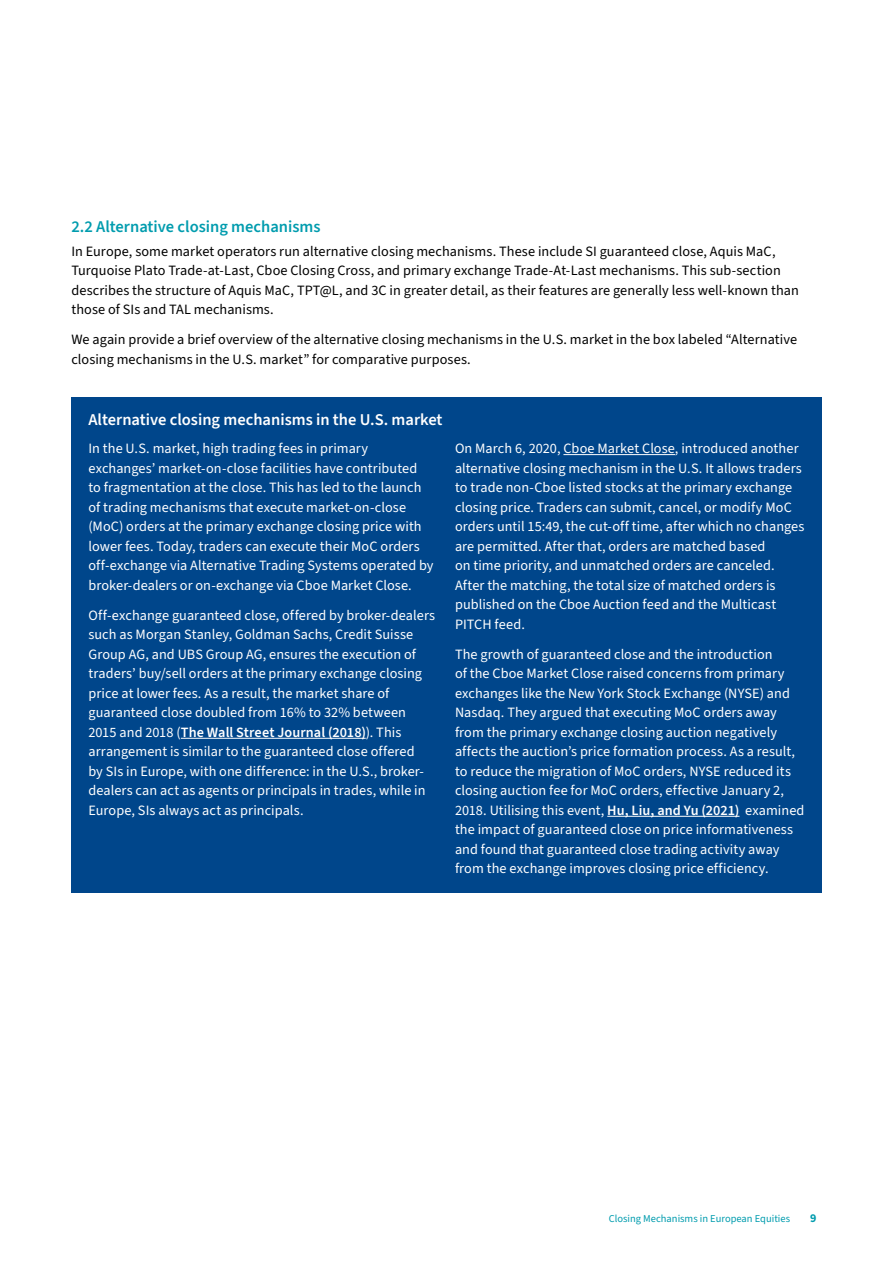
<style>
.page{position:relative;width:893px;height:1263px;background:#fff}
.page>*{position:absolute;margin:0;border:0;box-sizing:border-box;transform-origin:0 0}
.Heading_2{font:600 16.5px "Source Sans 3";color:#fff}
.Heading_2-2{font:600 16.5px "Source Sans 3";color:#009cae}
.Body_Copy{font:14.25px/19.5px "Source Sans 3";letter-spacing:.005em;color:#fff}
.Body_Copy-2{font:14.25px/19.5px "Source Sans 3";letter-spacing:.005em;color:#000}
.t1{font:700 12px "Source Sans 3";color:#009cae}
.t2{font:10.5px "Source Sans 3";color:#009cae}
.s1{font-weight:600}
</style>
<div class="page">
<div style="left:71px;top:397px;width:750px;height:496px;background:#00468b"></div>
<hr style="left:181px;top:738px;width:185px;height:1px;background:#fff">
<hr style="left:563px;top:454px;width:112px;height:1px;background:#fff">
<hr style="left:607px;top:816px;width:132px;height:1px;background:#fff">
<p class="Heading_2-2" style="left:71px;top:215px;width:251px">2.2 Alternative closing mechanisms</p>
<p class="Body_Copy-2" style="left:71px;top:242px;width:729px">In Europe, some market operators run alternative closing mechanisms. These include SI guaranteed close, Aquis MaC, Turquoise Plato Trade-at-Last, Cboe Closing Cross, and primary exchange Trade-At-Last mechanisms. This sub-section describes the structure of Aquis MaC, TPT@L, and 3C in greater detail, as their features are generally less well-known than those of SIs and TAL mechanisms.</p>
<p class="Body_Copy-2" style="left:71px;top:330px;width:727px">We again provide a brief overview of the alternative closing mechanisms in the U.S. market in the box labeled “Alternative closing mechanisms in the U.S. market” for comparative purposes.</p>
<p class="Heading_2" style="left:88px;top:409px;width:356px">Alternative closing mechanisms in the U.S. market</p>
<p class="Body_Copy" style="left:88px;top:439px;width:347px">In the U.S. market, high trading fees in primary exchanges’ market-on-close facilities have contributed<br>to fragmentation at the close. This has led to the launch of trading mechanisms that execute market-on-close (MoC) orders at the primary exchange closing price with lower fees. Today, traders can execute their MoC orders off-exchange via Alternative Trading Systems operated by broker-dealers or on-exchange via Cboe Market Close.</p>
<p class="Body_Copy" style="left:88px;top:606px;width:348px">Off-exchange guaranteed close, offered by broker-dealers such as Morgan Stanley, Goldman Sachs, Credit Suisse Group AG, and UBS Group AG, ensures the execution of traders’ buy/sell orders at the primary exchange closing price at lower fees. As a result, the market share of guaranteed close doubled from 16% to 32% between 2015 and 2018 (<span class="s1">The Wall Street Journal (2018)</span>). This arrangement is similar to the guaranteed close offered<br>by SIs in Europe, with one difference: in the U.S., broker&shy;dealers can act as agents or principals in trades, while in Europe, SIs always act as principals.</p>
<p class="Body_Copy" style="left:455px;top:439px;width:351px">On March 6, 2020, Cboe Market Close, introduced another alternative closing mechanism in the U.S. It allows traders to trade non-Cboe listed stocks at the primary exchange closing price. Traders can submit, cancel, or modify MoC orders until 15:49, the cut-off time, after which no changes are permitted. After that, orders are matched based<br>on time priority, and unmatched orders are canceled.<br>After the matching, the total size of matched orders is published on the Cboe Auction feed and the Multicast PITCH feed.</p>
<p class="Body_Copy" style="left:455px;top:645px;width:351px">The growth of guaranteed close and the introduction<br>of the Cboe Market Close raised concerns from primary exchanges like the New York Stock Exchange (NYSE) and Nasdaq. They argued that executing MoC orders away from the primary exchange closing auction negatively affects the auction’s price formation process. As a result, to reduce the migration of MoC orders, NYSE reduced its closing auction fee for MoC orders, effective January 2, 2018. Utilising this event, <span class="s1">Hu, Liu, and Yu (2021)</span> examined the impact of guaranteed close on price informativeness and found that guaranteed close trading activity away from the exchange improves closing price efficiency.</p>
<p class="t2" style="left:609px;top:1211px;width:183px">Closing Mechanisms in European Equities</p>
<p class="t1" style="left:810px;top:1210px;width:8px">9</p>
</div>
